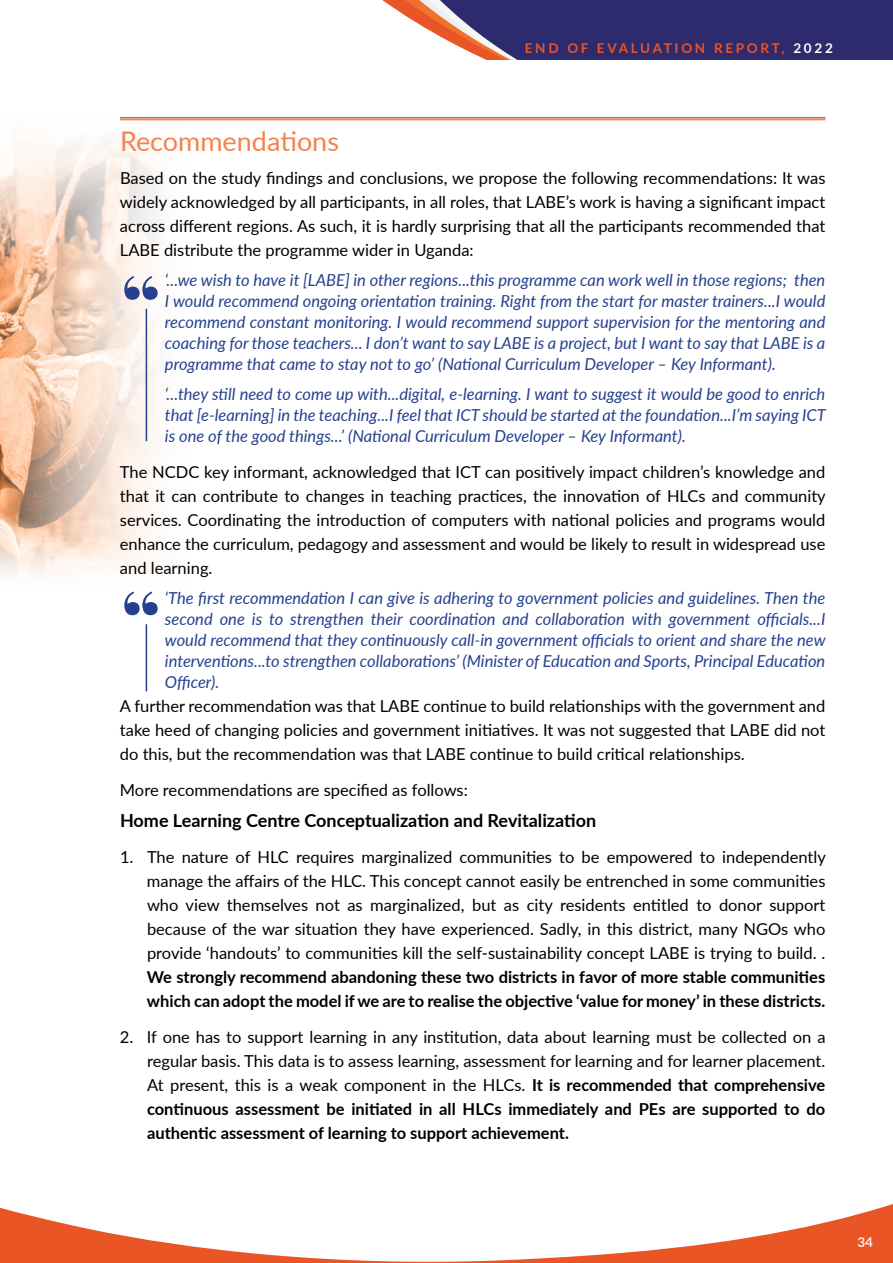
<style>
.page{position:relative;width:893px;height:1263px;background:#fff}
.page>*{position:absolute;margin:0;border:0;box-sizing:border-box;transform-origin:0 0}
.t1{font:27px "Lato";color:#f4824e}
.t2{font:700 18px "Lato";color:#000}
.t3{font:16.5px/24px "Lato";color:#000;text-align:justify}
.t4{font:italic 16.5px/21px "Lato";color:#25408f;text-align:justify}
.t5{font:700 16.5px/24px "Lato";color:#000}
.t6{font:700 13.5px "Lato";letter-spacing:.2em;color:#ec5426}
.t7{font:600 13.5px "Lato";color:#fff}
.s1{color:#fff}
.s2{font-weight:700}
</style>
<div class="page">
<svg style="left:382px;top:0;width:511px;height:60px;background:#53497c"></svg>
<svg style="left:0;top:1204px;width:893px;height:59px"></svg>
<img style="left:0;top:120px;width:202px;height:455px">
<hr style="left:120px;top:117px;width:705px;height:2px;background:#e95526">
<hr style="left:120px;top:119px;width:705px;height:1px;background:#e95526">
<hr style="left:146px;top:309px;width:1px;height:132px;background:#25408f">
<svg style="left:124px;top:276px;width:34px;height:24px"></svg>
<hr style="left:146px;top:624px;width:1px;height:67px;background:#25408f">
<svg style="left:124px;top:591px;width:34px;height:24px"></svg>
<p class="t6" style="left:525px;top:38px;width:309px">END OF EVALUATION REPORT, <span class="s1">2022</span></p>
<h1 class="t1" style="left:120px;top:122px;width:221px">Recommendations</h1>
<p class="t3" style="left:120px;top:165px;width:707px">Based on the study findings and conclusions, we propose the following recommendations: It was widely acknowledged by all participants, in all roles, that LABE’s work is having a significant impact across different regions. As such, it is hardly surprising that all the participants recommended that LABE distribute the programme wider in Uganda:</p>
<p class="t4" style="left:165px;top:269px;width:662px">‘...we wish to have it [LABE] in other regions...this programme can work well in those regions; then I would recommend ongoing orientation training. Right from the start for master trainers...I would recommend constant monitoring. I would recommend support supervision for the mentoring and coaching for those teachers... I don’t want to say LABE is a project, but I want to say that LABE is a programme that came to stay not to go’ (National Curriculum Developer – Key Informant).</p>
<p class="t4" style="left:165px;top:383px;width:662px">‘...they still need to come up with...digital, e-learning. I want to suggest it would be good to enrich that [e-learning] in the teaching...I feel that ICT should be started at the foundation...I’m saying ICT is one of the good things...’ (National Curriculum Developer – Key Informant).</p>
<p class="t3" style="left:120px;top:459px;width:707px">The NCDC key informant, acknowledged that ICT can positively impact children’s knowledge and that it can contribute to changes in teaching practices, the innovation of HLCs and community services. Coordinating the introduction of computers with national policies and programs would enhance the curriculum, pedagogy and assessment and would be likely to result in widespread use and learning.</p>
<p class="t4" style="left:165px;top:587px;width:662px">‘The first recommendation I can give is adhering to government policies and guidelines. Then the second one is to strengthen their coordination and collaboration with government officials...I would recommend that they continuously call-in government officials to orient and share the new interventions...to strengthen collaborations’ (Minister of Education and Sports, Principal Education Officer).</p>
<p class="t3" style="left:120px;top:693px;width:707px">A further recommendation was that LABE continue to build relationships with the government and take heed of changing policies and government initiatives. It was not suggested that LABE did not do this, but the recommendation was that LABE continue to build critical relationships.</p>
<p class="t3" style="left:120px;top:777px;width:349px">More recommendations are specified as follows:</p>
<p class="t2" style="left:120px;top:807px;width:478px">Home Learning Centre Conceptualization and Revitalization</p>
<p class="t3" style="left:147px;top:844px;width:680px;text-indent:-27px">1. The nature of HLC requires marginalized communities to be empowered to independently manage the affairs of the HLC. This concept cannot easily be entrenched in some communities who view themselves not as marginalized, but as city residents entitled to donor support because of the war situation they have experienced. Sadly, in this district, many NGOs who provide ‘handouts’ to communities kill the self-sustainability concept LABE is trying to build. .</p>
<p class="t5" style="left:147px;top:964px;width:680px">We strongly recommend abandoning these two districts in favor of more stable communities which can adopt the model if we are to realise the objective ‘value for money’ in these districts.</p>
<p class="t3" style="left:147px;top:1024px;width:680px;text-indent:-27px">2. If one has to support learning in any institution, data about learning must be collected on a regular basis. This data is to assess learning, assessment for learning and for learner placement.<br>At present, this is a weak component in the HLCs. <span class="s2">It is recommended that comprehensive continuous assessment be initiated in all HLCs immediately and PEs are supported to do authentic assessment of learning to support achievement.</span></p>
<p class="t7" style="left:857px;top:1232px;width:17px">34</p>
</div>
